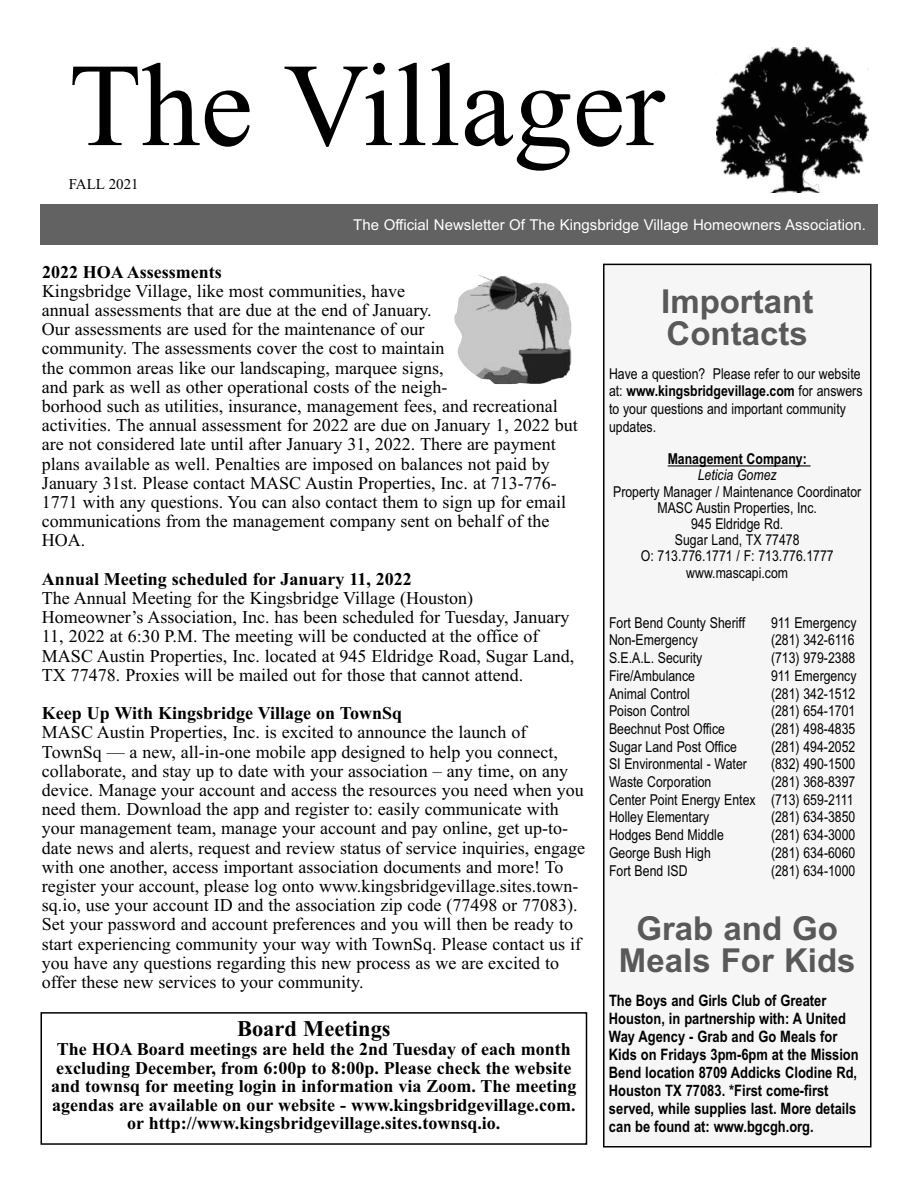
<style>
.page{position:relative;width:918px;height:1188px;background:#fff}
.page>*{position:absolute;margin:0;border:0;box-sizing:border-box;transform-origin:0 0}
.t1{font:118.5px "Times New Roman";color:#000}
.t2{font:700 33px/31.5px "Arial";color:#595959}
.t3{font:700 22.5px "Times New Roman";color:#000}
.t4{font:18px/19.2px "Times New Roman";color:#000}
.t5{font:700 18px/18.6px "Times New Roman";color:#000;text-align:center}
.t6{font:700 15.75px/18px "Arial Narrow";color:#000}
.t7{font:15px/17.7px "Arial Narrow";color:#000}
.t8{font:15px "Arial";color:#fff}
.t9{font:700 15px "Arial Narrow";color:#000}
.t10{font:italic 15px "Arial Narrow";color:#000}
.t11{font:15px "Times New Roman";color:#000}
.s1{font-weight:700}
</style>
<div class="page">
<div style="left:40px;top:204px;width:838px;height:40px;background:#626262"></div>
<img style="left:716px;top:47px;width:152px;height:146px">
<div style="left:604px;top:265px;width:266px;height:881px;background:#f6f6f6"></div>
<div style="left:603px;top:264px;width:268px;height:884px;border:2px solid #000"></div>
<hr style="left:668px;top:465px;width:143px;height:1px;background:#000">
<img style="left:454px;top:275px;width:118px;height:109px">
<div style="left:40px;top:1012px;width:547px;height:133px;border:2px solid #000"></div>
<h1 class="t1" style="left:69px;top:35px;width:597px">The Villager</h1>
<p class="t11" style="left:69px;top:175px;width:71px">FALL 2021</p>
<p class="t8" style="left:353px;top:216px;width:514px">The Official Newsletter Of The Kingsbridge Village Homeowners Association.</p>
<p class="t5" style="left:42px;top:262px;width:181px">2022 HOA Assessments</p>
<p class="t4" style="left:42px;top:281px;width:537px">Kingsbridge Village, like most communities, have<br>annual assessments that are due at the end of January.<br>Our assessments are used for the maintenance of our<br>community. The assessments cover the cost to maintain<br>the common areas like our landscaping, marquee signs,<br>and park as well as other operational costs of the neigh-<br>borhood such as utilities, insurance, management fees, and recreational activities. The annual assessment for 2022 are due on January 1, 2022 but are not considered late until after January 31, 2022. There are payment plans available as well. Penalties are imposed on balances not paid by January 31st. Please contact MASC Austin Properties, Inc. at 713-776- 1771 with any questions. You can also contact them to sign up for email communications from the management company sent on behalf of the HOA.</p>
<p class="t5" style="left:42px;top:569px;width:371px">Annual Meeting scheduled for January 11, 2022</p>
<p class="t4" style="left:42px;top:588px;width:534px">The Annual Meeting for the Kingsbridge Village (Houston)<br>Homeowner’s Association, Inc. has been scheduled for Tuesday, January 11, 2022 at 6:30 P.M. The meeting will be conducted at the office of MASC Austin Properties, Inc. located at 945 Eldridge Road, Sugar Land, TX 77478. Proxies will be mailed out for those that cannot attend.</p>
<p class="t5" style="left:42px;top:704px;width:362px">Keep Up With Kingsbridge Village on TownSq</p>
<p class="t4" style="left:42px;top:723px;width:545px">MASC Austin Properties, Inc. is excited to announce the launch of TownSq — a new, all-in-one mobile app designed to help you connect, collaborate, and stay up to date with your association – any time, on any device. Manage your account and access the resources you need when you need them. Download the app and register to: easily communicate with your management team, manage your account and pay online, get up-to&shy;date news and alerts, request and review status of service inquiries, engage with one another, access important association documents and more! To register your account, please log onto www.kingsbridgevillage.sites.town&shy;sq.io, use your account ID and the association zip code (77498 or 77083).<br>Set your password and account preferences and you will then be ready to start experiencing community your way with TownSq. Please contact us if you have any questions regarding this new process as we are excited to offer these new services to your community.</p>
<p class="t3" style="left:237px;top:1015px;width:155px">Board Meetings</p>
<p class="t5" style="left:51px;top:1039px;width:527px">The HOA Board meetings are held the 2nd Tuesday of each month excluding December, from 6:00p to 8:00p. Please check the website and townsq for meeting login in information via Zoom. The meeting agendas are available on our website - www.kingsbridgevillage.com. or http://www.kingsbridgevillage.sites.townsq.io.</p>
<h2 class="t2" style="left:661px;top:286px;width:154px">Important<br>Contacts</h2>
<p class="t7" style="left:609px;top:365px;width:255px">Have a question? Please refer to our website at: <span class="s1">www.kingsbridgevillage.com</span> for answers to your questions and important community updates.</p>
<p class="t9" style="left:668px;top:450px;width:141px">Management Company:</p>
<p class="t10" style="left:698px;top:466px;width:80px">Leticia Gomez</p>
<p class="t7" style="left:613px;top:483px;width:250px;line-height:16.2px;text-align:center">Property Manager / Maintenance Coordinator<br>MASC Austin Properties, Inc.<br>945 Eldridge Rd.<br>Sugar Land, TX 77478<br>O: 713.776.1771 / F: 713.776.1777 www.mascapi.com</p>
<p class="t7" style="left:609px;top:614px;width:138px">Fort Bend County Sheriff</p>
<p class="t7" style="left:771px;top:614px;width:87px">911 Emergency</p>
<p class="t7" style="left:609px;top:631px;width:90px">Non-Emergency</p>
<p class="t7" style="left:771px;top:631px;width:85px">(281) 342-6116</p>
<p class="t7" style="left:609px;top:649px;width:95px">S.E.A.L. Security</p>
<p class="t7" style="left:771px;top:649px;width:86px">(713) 979-2388</p>
<p class="t7" style="left:609px;top:667px;width:88px">Fire/Ambulance</p>
<p class="t7" style="left:771px;top:667px;width:87px">911 Emergency</p>
<p class="t7" style="left:609px;top:684px;width:83px">Animal Control</p>
<p class="t7" style="left:771px;top:684px;width:86px">(281) 342-1512</p>
<p class="t7" style="left:609px;top:702px;width:83px">Poison Control</p>
<p class="t7" style="left:771px;top:702px;width:86px">(281) 654-1701</p>
<p class="t7" style="left:609px;top:720px;width:118px">Beechnut Post Office</p>
<p class="t7" style="left:771px;top:720px;width:86px">(281) 498-4835</p>
<p class="t7" style="left:609px;top:738px;width:130px">Sugar Land Post Office</p>
<p class="t7" style="left:771px;top:738px;width:86px">(281) 494-2052</p>
<p class="t7" style="left:609px;top:755px;width:139px">SI Environmental - Water</p>
<p class="t7" style="left:771px;top:755px;width:86px">(832) 490-1500</p>
<p class="t7" style="left:609px;top:773px;width:104px">Waste Corporation</p>
<p class="t7" style="left:609px;top:773px;width:248px;text-indent:162px">(281) 368-8397<br>Center Point Energy Entex (713) 659-2111<br>Holley Elementary</p>
<p class="t7" style="left:771px;top:808px;width:86px">(281) 634-3850</p>
<p class="t7" style="left:609px;top:826px;width:116px">Hodges Bend Middle</p>
<p class="t7" style="left:771px;top:826px;width:86px">(281) 634-3000</p>
<p class="t7" style="left:609px;top:844px;width:103px">George Bush High</p>
<p class="t7" style="left:771px;top:844px;width:86px">(281) 634-6060</p>
<p class="t7" style="left:609px;top:861px;width:80px">Fort Bend ISD</p>
<p class="t7" style="left:771px;top:861px;width:86px">(281) 634-1000</p>
<h2 class="t2" style="left:619px;top:913px;width:238px;text-align:center">Grab and Go<br>Meals For Kids</h2>
<p class="t6" style="left:609px;top:992px;width:251px">The Boys and Girls Club of Greater Houston, in partnership with: A United Way Agency - Grab and Go Meals for Kids on Fridays 3pm-6pm at the Mission Bend location 8709 Addicks Clodine Rd, Houston TX 77083. *First come-first served, while supplies last. More details can be found at: www.bgcgh.org.</p>
</div>
